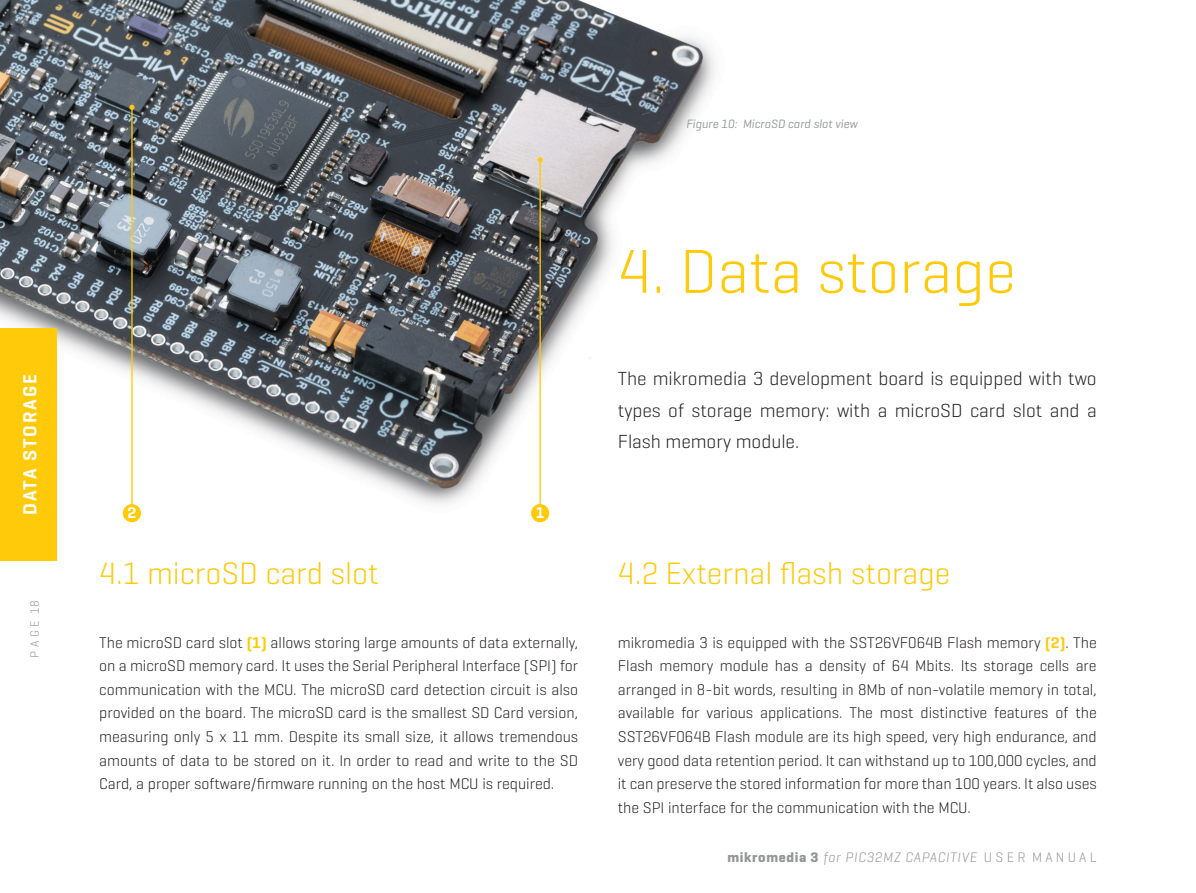
<style>
.page{position:relative;width:1196px;height:893px;background:#fff}
.page>*{position:absolute;margin:0;border:0;box-sizing:border-box;transform-origin:0 0}
.Naslov{font:300 63px "Geogrotesque";color:#feca0a}
.Naslov-2{font:300 31.5px "Geogrotesque";color:#feca0a}
.t1{font:300 19.25px/31.5px "Geogrotesque";color:#231f20;text-align:justify}
.Unutrasnji_text{font:600 19.25px "Geogrotesque";letter-spacing:.095em;color:#fff}
.t2{font:300 15.75px/23.6px "Geogrotesque";color:#231f20;text-align:justify}
.t3{font:600 15.75px "Geogrotesque";color:#fff}
.Body_Text{font:italic 300 14px "Geogrotesque";letter-spacing:.05em;color:#939598}
.Unutrasnji_text-2{font:italic 12.25px "Geogrotesque";color:#939598}
.Body_Text-2{font:300 12.25px "Geogrotesque";color:#939598}
.s1{font-weight:600;color:#feca0a}
.s2{font-weight:700;font-style:normal}
.s3{font-style:normal}
</style>
<div class="page">
<img style="left:0;top:0;width:715px;height:523px">
<div style="left:531px;top:504px;width:18px;height:18px;background:#feca0a;border-radius:50%"></div>
<hr style="left:539px;top:160px;width:2px;height:346px;background:#feca0a">
<svg style="left:537px;top:157px;width:6px;height:6px"></svg>
<div style="left:123px;top:504px;width:18px;height:18px;background:#feca0a;border-radius:50%"></div>
<hr style="left:131px;top:107px;width:2px;height:399px;background:#feca0a">
<svg style="left:129px;top:105px;width:6px;height:5px"></svg>
<div style="left:0;top:329px;width:57px;height:232px;background:#feca0a"></div>
<p class="Unutrasnji_text" style="left:18px;top:515px;width:142px;rotate:-90deg">DATA STORAGE</p>
<p class="Body_Text-2" style="left:27px;top:658px;width:59px;rotate:-90deg">P A G E 18</p>
<p class="Unutrasnji_text-2" style="left:686px;top:116px;width:173px">Figure 10: MicroSD card slot view</p>
<p class="Naslov" style="left:618px;top:232px;width:399px">4. Data storage</p>
<p class="t3" style="left:128px;top:503px;width:10px">2</p>
<p class="t3" style="left:536px;top:503px;width:10px">1</p>
<p class="t1" style="left:618px;top:362px;width:480px">The mikromedia 3 development board is equipped with two types of storage memory: with a microSD card slot and a Flash memory module.</p>
<p class="Naslov-2" style="left:99px;top:554px;width:281px">4.1 microSD card slot</p>
<p class="Naslov-2" style="left:618px;top:554px;width:334px">4.2 External flash storage</p>
<p class="t2" style="left:99px;top:630px;width:480px">The microSD card slot <span class="s1">(1)</span> allows storing large amounts of data externally, on a microSD memory card. It uses the Serial Peripheral Interface (SPI) for communication with the MCU. The microSD card detection circuit is also provided on the board. The microSD card is the smallest SD Card version, measuring only 5 x 11 mm. Despite its small size, it allows tremendous amounts of data to be stored on it. In order to read and write to the SD Card, a proper software/firmware running on the host MCU is required.</p>
<p class="t2" style="left:618px;top:630px;width:480px">mikromedia 3 is equipped with the SST26VF064B Flash memory <span class="s1">(2)</span>. The Flash memory module has a density of 64 Mbits. Its storage cells are arranged in 8-bit words, resulting in 8Mb of non-volatile memory in total, available for various applications. The most distinctive features of the SST26VF064B Flash module are its high speed, very high endurance, and very good data retention period. It can withstand up to 100,000 cycles, and it can preserve the stored information for more than 100 years. It also uses the SPI interface for the communication with the MCU.</p>
<p class="Body_Text" style="left:727px;top:848px;width:371px"><span class="s2">mikromedia 3</span> for PIC32MZ CAPACITIVE <span class="s3">U S E R M A N U A L</span></p>
</div>
